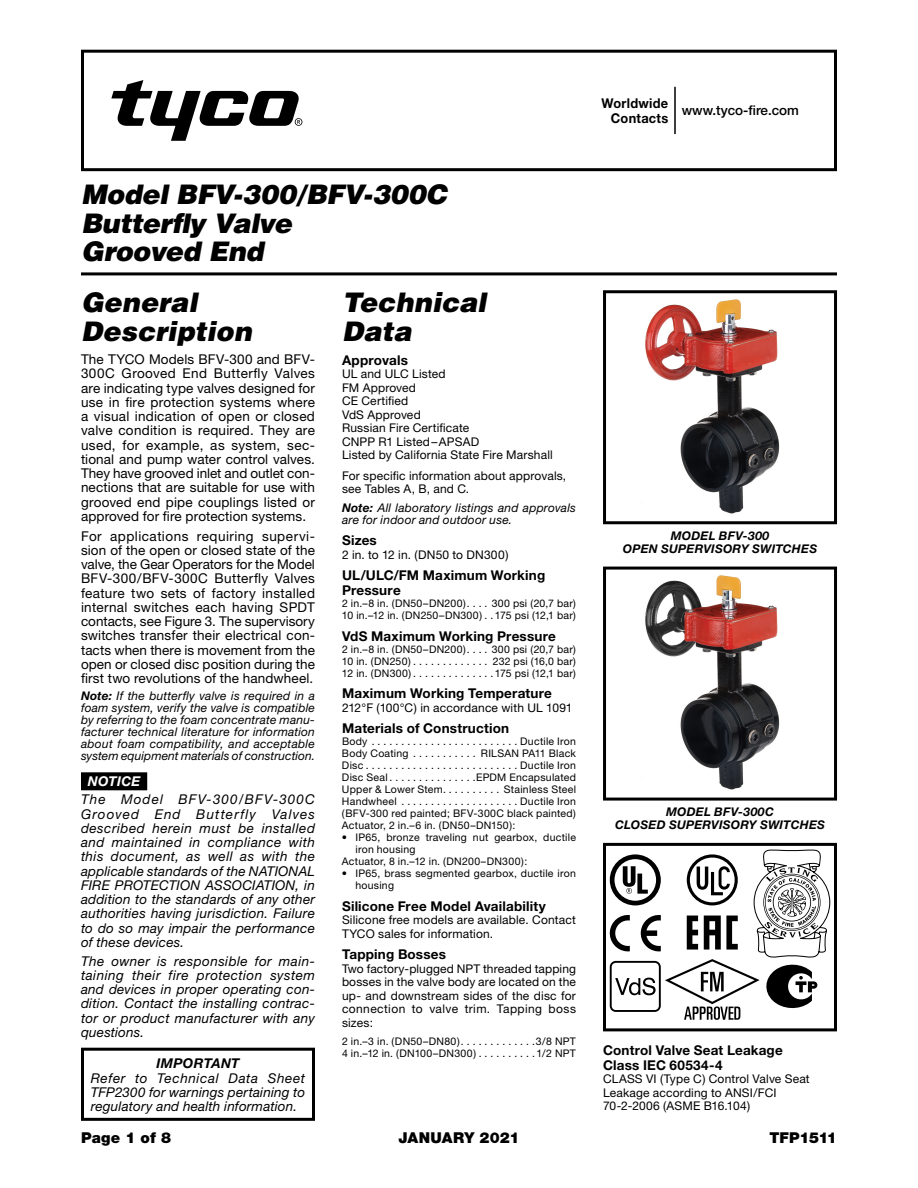
<style>
.page{position:relative;width:918px;height:1188px;background:#fff}
.page>*{position:absolute;margin:0;border:0;box-sizing:border-box;transform-origin:0 0}
.t1{font:italic 900 27px/28.8px "Helvetica";letter-spacing:-.005em;color:#000}
.t2{font:900 15px "Helvetica Neue LT Std";letter-spacing:.01em;color:#000}
.t3{font:900 15px "Helvetica Neue LT Std";letter-spacing:-.025em;color:#000}
.t4{font:13.5px/14.2px "Helvetica Neue";letter-spacing:.01em;color:#000;text-align:justify}
.t5{font:italic 13.5px/14.2px "Helvetica Neue";letter-spacing:.015em;color:#000;text-align:justify}
.t6{font:700 13.5px/15px "Helvetica Neue LT Std";letter-spacing:.015em;color:#000}
.t7{font:700 13.5px/15px "Helvetica Neue LT Std";letter-spacing:.015em;color:#000;text-align:right;scale:.95 1}
.t8{font:500 13.5px "Helvetica Neue LT Std";color:#000}
.t9{font:italic 700 13.5px "Helvetica Neue";letter-spacing:.025em;color:#000}
.t10{font:italic 700 13.5px "Helvetica Neue LT Std";letter-spacing:.02em;color:#fff}
.t11{font:12px/13.5px "Helvetica Neue";letter-spacing:.015em;color:#000}
.t12{font:italic 12px/12px "Helvetica Neue LT Std";letter-spacing:.015em;color:#000}
.t13{font:italic 700 12px/13.5px "Helvetica Neue LT Std";letter-spacing:.02em;color:#000;text-align:center}
.t14{font:10.5px/12px "Helvetica Neue";letter-spacing:.025em;color:#000;text-align:right}
.s1{font-family:"Helvetica Neue";font-weight:700}
.s2{font-weight:700}
</style>
<div class="page">
<div style="left:81px;top:50px;width:756px;height:121px;border:3px solid #000"></div>
<hr style="left:81px;top:272px;width:756px;height:3px;background:#000">
<hr style="left:674px;top:87px;width:2px;height:47px;background:#000">
<svg style="left:111px;top:80px;width:191px;height:61px"></svg>
<div style="left:81px;top:1048px;width:234px;height:73px;border:3px solid #000"></div>
<div style="left:81px;top:772px;width:66px;height:18px;background:#000"></div>
<img style="left:645px;top:299px;width:135px;height:215px">
<div style="left:603px;top:290px;width:234px;height:234px;border:3px solid #000"></div>
<img style="left:645px;top:575px;width:135px;height:215px">
<div style="left:603px;top:567px;width:234px;height:234px;border:3px solid #000"></div>
<div style="left:603px;top:843px;width:234px;height:188px;border:3px solid #000"></div>
<svg style="left:610px;top:850px;width:220px;height:170px"></svg>
<h1 class="t1" style="left:81px;top:179px;width:367px">Model BFV-300/BFV-300C<br>Butterfly Valve<br>Grooved End</h1>
<h1 class="t1" style="left:81px;top:287px;width:172px">General<br>Description</h1>
<p class="t4" style="left:81px;top:352px;width:236px">The TYCO Models BFV-300 and BFV-300C Grooved End Butterfly Valves are indicating type valves designed for use in fire protection systems where a visual indication of open or closed valve condition is required. They are used, for example, as system, sec&shy;tional and pump water control valves.<br>They have grooved inlet and outlet con&shy;nections that are suitable for use with grooved end pipe couplings listed or approved for fire protection systems.</p>
<p class="t4" style="left:81px;top:528px;width:236px">For applications requiring supervi&shy;sion of the open or closed state of the valve, the Gear Operators for the Model BFV-300/BFV-300C Butterfly Valves feature two sets of factory installed internal switches each having SPDT contacts, see Figure 3. The supervisory switches transfer their electrical con&shy;tacts when there is movement from the open or closed disc position during the first two revolutions of the handwheel.</p>
<p class="t12" style="left:81px;top:690px;width:236px;text-align:justify"><span class="s1">Note:</span> If the butterfly valve is required in a foam system, verify the valve is compatible by referring to the foam concentrate manu&shy;facturer technical literature for information about foam compatibility, and acceptable system equipment materials of construction.</p>
<p class="t10" style="left:88px;top:773px;width:54px">NOTICE</p>
<p class="t5" style="left:81px;top:792px;width:236px">The Model BFV-300/BFV-300C Grooved End Butterfly Valves described herein must be installed and maintained in compliance with this document, as well as with the applicable standards of the NATIONAL FIRE PROTECTION ASSOCIATION, in addition to the standards of any other authorities having jurisdiction. Failure to do so may impair the performance of these devices.</p>
<p class="t5" style="left:81px;top:953px;width:236px">The owner is responsible for main&shy;taining their fire protection system and devices in proper operating con&shy;dition. Contact the installing contrac&shy;tor or product manufacturer with any questions.</p>
<p class="t9" style="left:156px;top:1055px;width:85px">IMPORTANT</p>
<p class="t5" style="left:91px;top:1070px;width:216px">Refer to Technical Data Sheet TFP2300 for warnings pertaining to regulatory and health information.</p>
<h1 class="t1" style="left:342px;top:287px;width:146px">Technical<br>Data</h1>
<p class="t6" style="left:342px;top:352px;width:67px">Approvals</p>
<p class="t11" style="left:342px;top:367px;width:212px">UL and ULC Listed<br>FM Approved<br>CE Certified<br>VdS Approved<br>Russian Fire Certificate<br>CNPP R1 Listed–APSAD<br>Listed by California State Fire Marshall</p>
<p class="t11" style="left:342px;top:468px;width:226px">For specific information about approvals, see Tables A, B, and C.</p>
<p class="t12" style="left:342px;top:501px;width:235px"><span class="s2">Note:</span> All laboratory listings and approvals are for indoor and outdoor use.</p>
<p class="t6" style="left:342px;top:533px;width:36px">Sizes</p>
<p class="t11" style="left:342px;top:548px;width:168px">2 in. to 12 in. (DN50 to DN300)</p>
<p class="t6" style="left:342px;top:568px;width:205px">UL/ULC/FM Maximum Working<br>Pressure</p>
<p class="t14" style="left:342px;top:597px;width:128px">2 in.–8 in. (DN50–DN200).....</p>
<p class="t14" style="left:342px;top:597px;width:236px">300 psi (20,7 bar)<br>10 in.–12 in. (DN250–DN300).. 175 psi (12,1 bar)</p>
<p class="t6" style="left:342px;top:628px;width:215px">VdS Maximum Working Pressure</p>
<p class="t14" style="left:342px;top:643px;width:128px">2 in.–8 in. (DN50–DN200).....</p>
<p class="t14" style="left:492px;top:643px;width:86px">300 psi (20,7 bar)</p>
<p class="t14" style="left:342px;top:655px;width:73px">10 in. (DN250)..............</p>
<p class="t14" style="left:493px;top:655px;width:85px">232 psi (16,0 bar)</p>
<p class="t14" style="left:342px;top:667px;width:74px">12 in. (DN300)..............</p>
<p class="t14" style="left:495px;top:667px;width:83px">175 psi (12,1 bar)</p>
<p class="t6" style="left:342px;top:686px;width:212px">Maximum Working Temperature</p>
<p class="t11" style="left:342px;top:701px;width:232px">212°F (100°C) in accordance with UL 1091</p>
<p class="t6" style="left:342px;top:721px;width:169px">Materials of Construction</p>
<p class="t14" style="left:342px;top:735px;width:27px">Body</p>
<p class="t14" style="left:520px;top:735px;width:57px">Ductile Iron</p>
<p class="t14" style="left:342px;top:747px;width:68px">Body Coating</p>
<p class="t14" style="left:481px;top:747px;width:97px">RILSAN PA11 Black</p>
<p class="t14" style="left:342px;top:759px;width:23px">Disc</p>
<p class="t14" style="left:520px;top:759px;width:57px">Ductile Iron</p>
<p class="t14" style="left:342px;top:771px;width:50px">Disc Seal...............</p>
<p class="t14" style="left:476px;top:771px;width:101px">EPDM Encapsulated</p>
<p class="t14" style="left:342px;top:783px;width:102px">Upper &amp; Lower Stem</p>
<p class="t14" style="left:504px;top:783px;width:74px">Stainless Steel</p>
<p class="t14" style="left:342px;top:795px;width:56px">Handwheel</p>
<p class="t14" style="left:342px;top:795px;width:236px;text-align:justify;text-indent:178px">Ductile Iron (BFV-300 red painted; BFV-300C black painted)<br>Actuator, 2 in.–6 in. (DN50–DN150):</p>
<p class="t14" style="left:342px;top:831px;width:235px">• IP65, bronze traveling nut gearbox, ductile</p>
<p class="t14" style="left:356px;top:843px;width:61px">iron housing</p>
<p class="t14" style="left:342px;top:855px;width:187px">Actuator, 8 in.–12 in. (DN200–DN300):</p>
<p class="t14" style="left:356px;top:867px;width:222px;text-align:left;text-indent:-14px">• IP65, brass segmented gearbox, ductile iron housing</p>
<p class="t6" style="left:342px;top:898px;width:205px">Silicone Free Model Availability</p>
<p class="t11" style="left:342px;top:913px;width:235px">Silicone free models are available. Contact<br>TYCO sales for information.</p>
<p class="t6" style="left:342px;top:947px;width:106px">Tapping Bosses</p>
<p class="t11" style="left:342px;top:962px;width:236px;text-align:justify">Two factory-plugged NPT threaded tapping bosses in the valve body are located on the up- and downstream sides of the disc for connection to valve trim. Tapping boss sizes:</p>
<p class="t14" style="left:342px;top:1036px;width:122px">2 in.–3 in. (DN50–DN80).............</p>
<p class="t14" style="left:536px;top:1036px;width:42px">3/8 NPT</p>
<p class="t14" style="left:342px;top:1048px;width:139px">4 in.–12 in. (DN100–DN300)..........</p>
<p class="t14" style="left:536px;top:1048px;width:41px">1/2 NPT</p>
<p class="t7" style="left:602px;top:95px;width:72px">Worldwide<br>Contacts</p>
<p class="t8" style="left:682px;top:102px;width:119px">www.tyco-fire.com</p>
<p class="t13" style="left:623px;top:528px;width:196px">MODEL BFV-300<br>OPEN SUPERVISORY SWITCHES</p>
<p class="t13" style="left:615px;top:805px;width:211px">MODEL BFV-300C<br>CLOSED SUPERVISORY SWITCHES</p>
<p class="t6" style="left:603px;top:1042px;width:181px">Control Valve Seat Leakage<br>Class IEC 60534-4</p>
<p class="t11" style="left:603px;top:1072px;width:208px">CLASS VI (Type C) Control Valve Seat<br>Leakage according to ANSI/FCI<br>70-2-2006 (ASME B16.104)</p>
<p class="t2" style="left:81px;top:1128px;width:92px">Page 1 of 8</p>
<p class="t2" style="left:398px;top:1128px;width:123px">JANUARY 2021</p>
<p class="t3" style="left:769px;top:1128px;width:69px">TFP1511</p>
</div>
